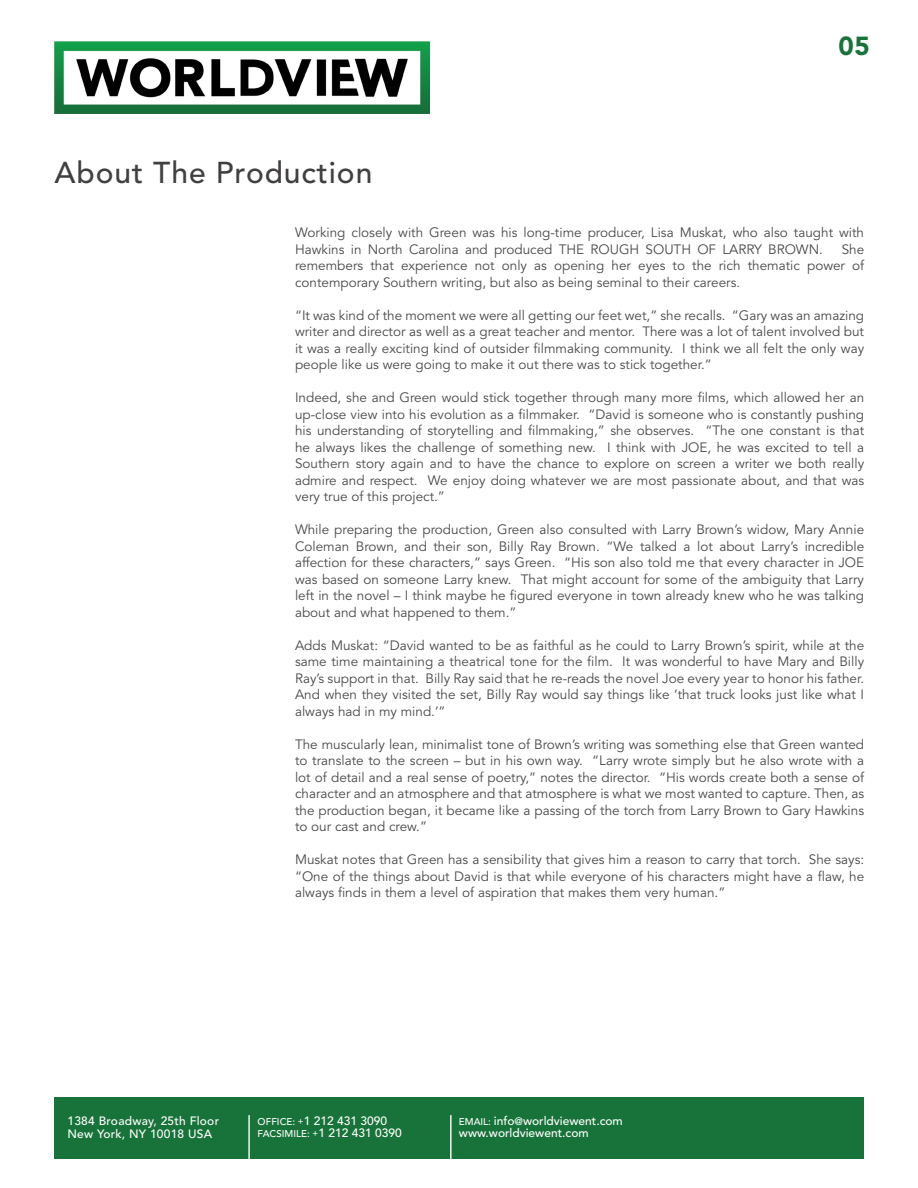
<style>
.page{position:relative;width:918px;height:1188px;background:#fff}
.page>*{position:absolute;margin:0;border:0;box-sizing:border-box;transform-origin:0 0}
.t1{font:500 30px "Avenir";letter-spacing:.03em;color:#413f3f}
.t2{font:900 25.95px "Avenir";color:#18733a}
.t3{font:13.5px/16.5px "Avenir";color:#4a4948;text-align:justify}
.t4{font:500 12px/12.5px "Avenir";color:#fff}
.t5{font:500 12px/12.6px "Avenir";letter-spacing:.02em;color:#fff}
.s1{font-size:9.75px}
.s2{font-size:8.7px}
.s3{font-size:9.9px}
.s4{font-size:10.65px}
</style>
<div class="page">
<div style="left:55px;top:1097px;width:809px;height:62px;background:#18733a"></div>
<hr style="left:248px;top:1115px;width:2px;height:58px;background:#fff">
<hr style="left:450px;top:1115px;width:2px;height:54px;background:#fff">
<img style="left:55px;top:41px;width:375px;height:72px">
<h1 class="t1" style="left:55px;top:155px;width:319px">About The Production</h1>
<h2 class="t2" style="left:839px;top:30px;width:33px">05</h2>
<p class="t3" style="left:295px;top:225px;width:571px">Working closely with Green was his long-time producer, Lisa M uskat, who also taught with<br>Hawkins in North Carolina and produced THE ROUGH SOUTH OF LARRY</p>
<p class="t3" style="left:295px;top:241px;width:571px;text-indent:501px">WN. She remembers that experience not only as opening her eyes to the rich thematic power of contemporary Southern writing, but also as being seminal to their careers.</p>
<p class="t3" style="left:295px;top:307px;width:571px">“It was kind of the moment we were all getting our feet wet,” she recalls. “Gary was an amazing writer and director as well as a great teacher and mentor. There was a lot of talent involved but it was a really exciting kind of outsider filmmaking community. I think we all felt the only way people like us were going to make it out there was to stick together.”</p>
<p class="t3" style="left:295px;top:390px;width:571px">I ndeed, she and Green would stick together through many more films, which allowed her an up-close view into his evolution as a filmmaker. “David is someone who is constantly pushing his understanding of storytelling and filmmaking,” she observes. “The one constant is that he always likes the challenge of something new. I think with JOE, he was excited to tell a Southern story again and to have the chance to explore on screen a writer we both really admire and respect. We enjoy doing whatever we are most passionate about, and that was very true of this project.”</p>
<p class="t3" style="left:295px;top:522px;width:571px;text-align:left">While preparing the production, Green also consulted with Larry Brown’s widow, M ary Annie Coleman Brown, and their son, Billy Ray Brown. “We talked a lot about Larry’s incredible affection for these characters,” says Green. “His son also told me that every character in JOE was based on someone Larry knew. That might account for some of the ambiguity that Larry left in the novel – I think maybe he figured everyone in town already knew who he was talking about and what happened to them.”</p>
<p class="t3" style="left:295px;top:637px;width:571px;text-align:left">Adds M uskat: “David wanted to be as faithful as he could to Larry B rown’s spirit, while at the same time maintaining a theatrical tone for the film. It was wonderful to have Mary and Billy Ray’s support in that. B illy Ray said that he re-reads the novel Joe every year to honor his father.<br>And when they visited the set, B illy Ray would say things like ‘that truck looks just like what I always had in my mind.’”</p>
<p class="t3" style="left:295px;top:736px;width:571px">The muscularly lean, minimalist tone of Brown’s writing was something else that Green wanted to translate to the screen – but in his own way. “Larry wrote simply but he also wrote with a lot of detail and a real sense of poetry,” notes the director. “His words create both a sense of character and an atmosphere and that atmosphere is what we most wanted to capture. Then, as the production began, it became like a passing of the torch from Larry B rown to Gary Hawkins to our cast and crew.”</p>
<p class="t3" style="left:295px;top:852px;width:571px">M uskat notes that Green has a sensibility that gives him a reason to carry that torch. She says: “One of the things about David is that while everyone of his characters might have a flaw, he always finds in them a level of aspiration that makes them very human.”</p>
<p class="t3" style="left:768px;top:241px;width:10px">BRO</p>
<p class="t5" style="left:68px;top:1115px;width:153px">1384 Broadway, 25th Floor<br>New York, NY 10018 USA</p>
<p class="t4" style="left:258px;top:1115px;width:146px"><span class="s1">OFFICE:</span> <span class="s2">+</span>1 212 431 3090<br><span class="s1">FACSIMILE:</span> <span class="s2">+</span>1 212 431 0390</p>
<p class="t4" style="left:459px;top:1115px;width:165px"><span class="s1">EMAIL</span><span class="s3">:</span> info<span class="s4">@</span>worldviewent.com www.worldviewent.com</p>
</div>
